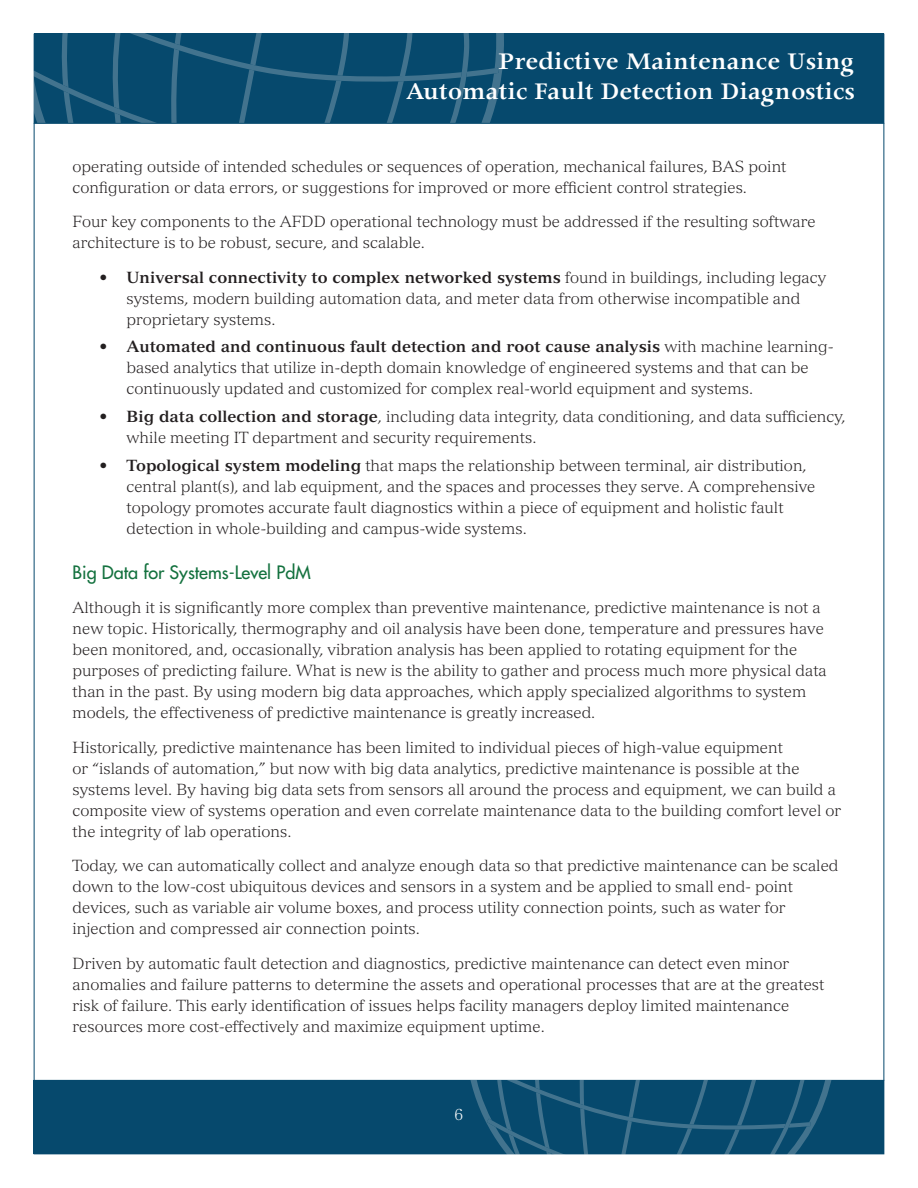
<style>
.page{position:relative;width:918px;height:1188px;background:#fff}
.page>*{position:absolute;margin:0;border:0;box-sizing:border-box;transform-origin:0 0}
.t1{font:600 27px "Apollo MT Std";color:#fff}
.subhead2{font:500 18px "Futura Std";color:#13713e}
.body{font:300 15.75px/21px "Versailles LT Std";color:#231f20}
.body-2{font:300 15.75px "Versailles LT Std";color:#fff}
.s1{font-weight:700}
</style>
<div class="page">
<div style="left:34px;top:34px;width:850px;height:89px;background:#06496d"></div>
<svg style="left:34px;top:34px;width:470px;height:89px"></svg>
<hr style="left:34px;top:123px;width:850px;height:1px;background:#06496d">
<div style="left:34px;top:1080px;width:850px;height:74px;background:#06496d"></div>
<svg style="left:470px;top:1080px;width:362px;height:74px"></svg>
<p class="t1" style="left:498px;top:47px;width:358px">Predictive Maintenance Using</p>
<p class="t1" style="left:406px;top:77px;width:451px">Automatic Fault Detection Diagnostics</p>
<p class="body" style="left:73px;top:156px;width:716px">operating outside of intended schedules or sequences of operation, mechanical failures, BAS point configuration or data errors, or suggestions for improved or more efficient control strategies.</p>
<p class="body" style="left:73px;top:211px;width:745px">Four key components to the AFDD operational technology must be addressed if the resulting software architecture is to be robust, secure, and scalable.</p>
<p class="body" style="left:127px;top:267px;width:701px;text-indent:-27px"><span class="s1">• Universal connectivity to complex networked systems</span> found in buildings, including legacy systems, modern building automation data, and meter data from otherwise incompatible and proprietary systems.</p>
<p class="body" style="left:127px;top:336px;width:709px;text-indent:-27px"><span class="s1">• Automated and continuous fault detection and root cause analysis</span> with machine learning&shy;based analytics that utilize in-depth domain knowledge of engineered systems and that can be continuously updated and customized for complex real-world equipment and systems.</p>
<p class="body" style="left:127px;top:406px;width:720px;text-indent:-27px"><span class="s1">• Big data collection and storage</span>, including data integrity, data conditioning, and data sufficiency, while meeting IT department and security requirements.</p>
<p class="body" style="left:127px;top:455px;width:690px;text-indent:-27px"><span class="s1">• Topological system modeling</span> that maps the relationship between terminal, air distribution, central plant(s), and lab equipment, and the spaces and processes they serve. A comprehensive topology promotes accurate fault diagnostics within a piece of equipment and holistic fault detection in whole-building and campus-wide systems.</p>
<p class="subhead2" style="left:73px;top:561px;width:240px">Big Data for Systems-Level PdM</p>
<p class="body" style="left:73px;top:597px;width:756px">Although it is significantly more complex than preventive maintenance, predictive maintenance is not a new topic. Historically, thermography and oil analysis have been done, temperature and pressures have been monitored, and, occasionally, vibration analysis has been applied to rotating equipment for the purposes of predicting failure. What is new is the ability to gather and process much more physical data than in the past. By using modern big data approaches, which apply specialized algorithms to system models, the effectiveness of predictive maintenance is greatly increased.</p>
<p class="body" style="left:73px;top:737px;width:770px">Historically, predictive maintenance has been limited to individual pieces of high-value equipment<br>or “islands of automation,” but now with big data analytics, predictive maintenance is possible at the systems level. By having big data sets from sensors all around the process and equipment, we can build a composite view of systems operation and even correlate maintenance data to the building comfort level or the integrity of lab operations.</p>
<p class="body" style="left:73px;top:855px;width:767px">Today, we can automatically collect and analyze enough data so that predictive maintenance can be scaled down to the low-cost ubiquitous devices and sensors in a system and be applied to small end- point devices, such as variable air volume boxes, and process utility connection points, such as water for injection and compressed air connection points.</p>
<p class="body" style="left:73px;top:953px;width:753px">Driven by automatic fault detection and diagnostics, predictive maintenance can detect even minor anomalies and failure patterns to determine the assets and operational processes that are at the greatest risk of failure. This early identification of issues helps facility managers deploy limited maintenance resources more cost-effectively and maximize equipment uptime.</p>
<p class="body-2" style="left:455px;top:1105px;width:10px">6</p>
</div>
